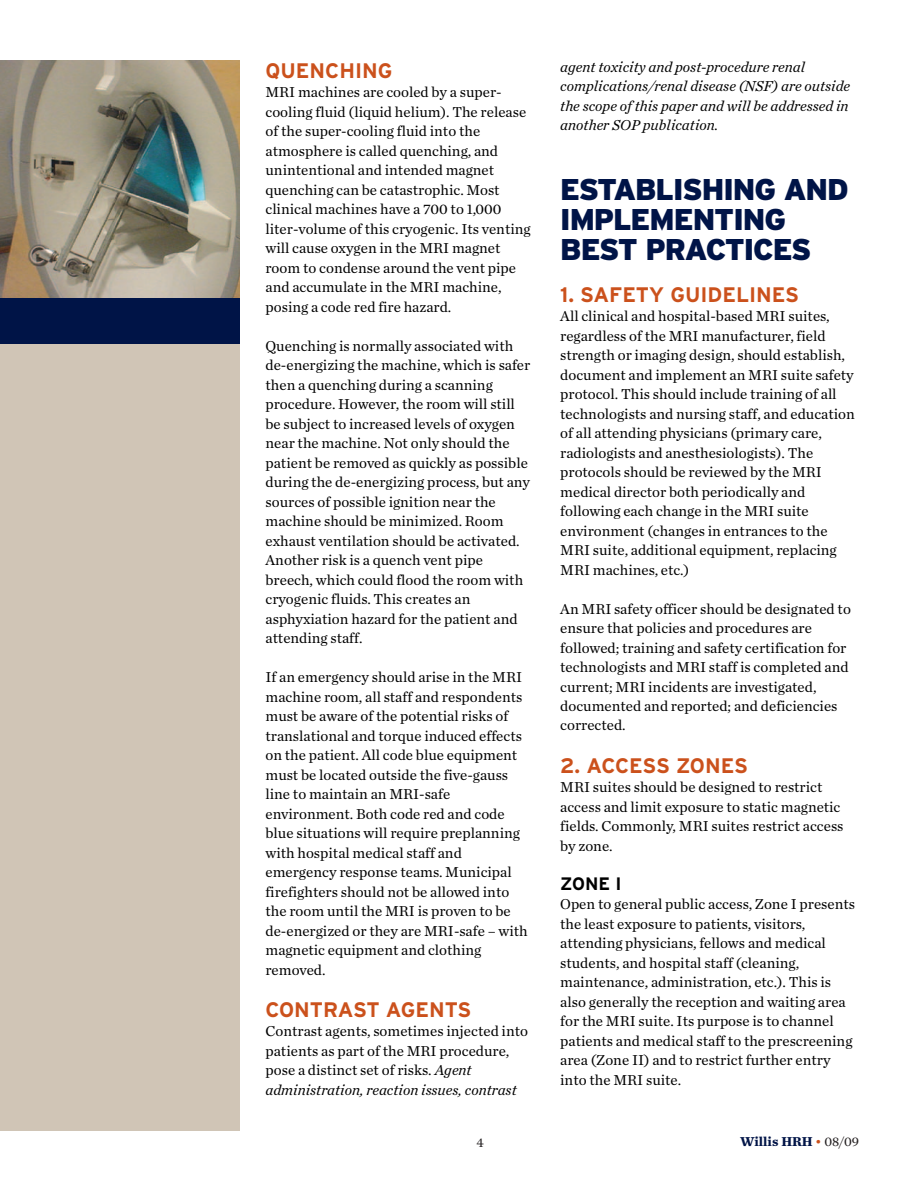
<style>
.page{position:relative;width:918px;height:1188px;background:#fff}
.page>*{position:absolute;margin:0;border:0;box-sizing:border-box;transform-origin:0 0}
.t1{font:900 30px/30px "Interstate";letter-spacing:-.035em;color:#001447}
.t2{font:700 21px "Interstate";color:#cb511c}
.t3{font:700 18px "Interstate";color:#000}
.t4{font:15px/19.5px "Chronicle Text G1";color:#000}
.t5{font:italic 15px/19.5px "Chronicle Text G1";color:#000}
.t6{font:700 13.5px "Chronicle Text G1";color:#001447}
.t7{font:13.5px "Chronicle Text G1";color:#231f20}
.s1{font-style:italic}
.s2{font-weight:400;color:#cb511c}
.s3{font-weight:400;color:#231f20}
</style>
<div class="page">
<div style="left:0;top:60px;width:240px;height:1071px;background:#d0c5b6"></div>
<img style="left:0;top:61px;width:240px;height:237px">
<div style="left:0;top:298px;width:240px;height:46px;background:#001447"></div>
<h2 class="t2" style="left:266px;top:58px;width:129px">QUENCHING</h2>
<p class="t4" style="left:266px;top:84px;width:267px">MRI machines are cooled by a super&shy;cooling fluid (liquid helium). The release of the super-cooling fluid into the atmosphere is called quenching, and unintentional and intended magnet quenching can be catastrophic. Most clinical machines have a 700 to 1,000 liter-volume of this cryogenic. Its venting will cause oxygen in the MRI magnet room to condense around the vent pipe and accumulate in the MRI machine, posing a code red fire hazard.</p>
<p class="t4" style="left:266px;top:337px;width:266px">Quenching is normally associated with de-energizing the machine, which is safer then a quenching during a scanning procedure. However, the room will still be subject to increased levels of oxygen near the machine. Not only should the patient be removed as quickly as possible during the de-energizing process, but any sources of possible ignition near the machine should be minimized. Room exhaust ventilation should be activated.<br>Another risk is a quench vent pipe breech, which could flood the room with cryogenic fluids. This creates an asphyxiation hazard for the patient and attending staff.</p>
<p class="t4" style="left:266px;top:669px;width:264px">If an emergency should arise in the MRI machine room, all staff and respondents must be aware of the potential risks of translational and torque induced effects on the patient. All code blue equipment must be located outside the five-gauss line to maintain an MRI-safe environment. Both code red and code blue situations will require preplanning with hospital medical staff and emergency response teams. Municipal firefighters should not be allowed into the room until the MRI is proven to be de-energized or they are MRI-safe – with magnetic equipment and clothing removed.</p>
<h2 class="t2" style="left:266px;top:997px;width:208px">CONTRAST AGENTS</h2>
<p class="t4" style="left:265px;top:1023px;width:264px">Contrast agents, sometimes injected into patients as part of the MRI procedure, pose a distinct set of risks. <span class="s1">Agent administration, reaction issues, contrast</span></p>
<p class="t5" style="left:560px;top:59px;width:291px">agent toxicity and post-procedure renal complications/renal disease (NSF) are outside the scope of this paper and will be addressed in another SOP publication.</p>
<h1 class="t1" style="left:560px;top:174px;width:290px">ESTABLISHING AND<br>IMPLEMENTING<br>BEST PRACTICES</h1>
<h2 class="t2" style="left:560px;top:282px;width:240px">1. SAFETY GUIDELINES</h2>
<p class="t4" style="left:560px;top:308px;width:296px">All clinical and hospital-based MRI suites, regardless of the MRI manufacturer, field strength or imaging design, should establish, document and implement an MRI suite safety protocol. This should include training of all technologists and nursing staff, and education of all attending physicians (primary care, radiologists and anesthesiologists). The protocols should be reviewed by the MRI medical director both periodically and following each change in the MRI suite environment (changes in entrances to the MRI suite, additional equipment, replacing MRI machines, etc.)</p>
<p class="t4" style="left:560px;top:600px;width:292px">An MRI safety officer should be designated to ensure that policies and procedures are followed; training and safety certification for technologists and MRI staff is completed and current; MRI incidents are investigated, documented and reported; and deficiencies corrected.</p>
<h2 class="t2" style="left:560px;top:753px;width:189px">2. ACCESS ZONES</h2>
<p class="t4" style="left:560px;top:779px;width:285px">MRI suites should be designed to restrict access and limit exposure to static magnetic fields. Commonly, MRI suites restrict access by zone.</p>
<p class="t3" style="left:560px;top:873px;width:63px">ZONE I</p>
<p class="t4" style="left:560px;top:896px;width:296px">Open to general public access, Zone I presents the least exposure to patients, visitors, attending physicians, fellows and medical students, and hospital staff (cleaning, maintenance, administration, etc.). This is also generally the reception and waiting area for the MRI suite. Its purpose is to channel patients and medical staff to the prescreening area (Zone II) and to restrict further entry into the MRI suite.</p>
<p class="t7" style="left:476px;top:1138px;width:9px">4</p>
<p class="t6" style="left:740px;top:1137px;width:121px">Willis HRH <span class="s2">•</span> <span class="s3">08/09</span></p>
</div>
